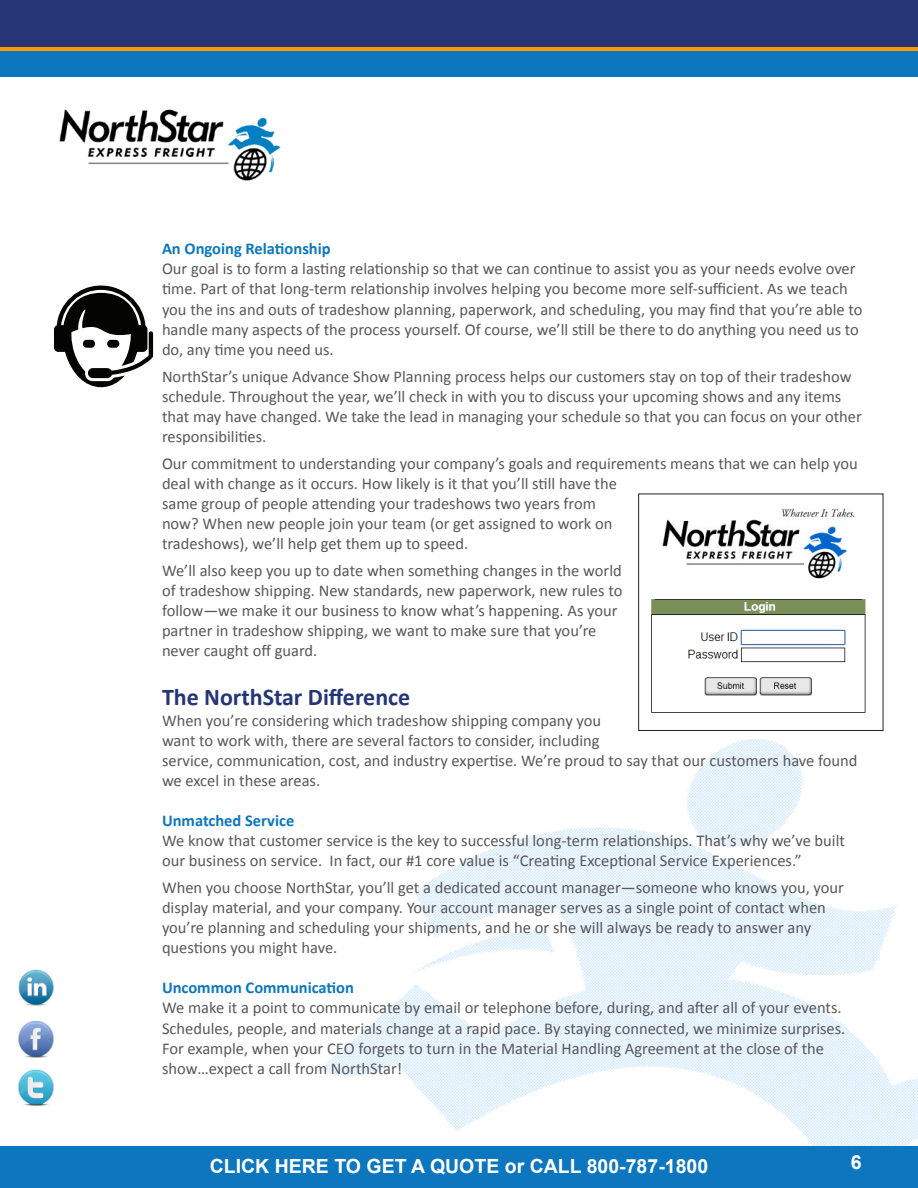
<style>
.page{position:relative;width:918px;height:1188px;background:#fff}
.page>*{position:absolute;margin:0;border:0;box-sizing:border-box;transform-origin:0 0}
.Head{font:700 24px "Calibri";color:#253576}
.t1{font:700 19.5px "Arial";color:#fff}
.Text{font:16.5px/20.1px "Calibri";color:#57585a}
.Subhead{font:700 16.5px "Calibri";color:#0c77be}
</style>
<div class="page">
<svg style="left:0;top:46px;width:918px;height:6px;background:#b28233"></svg>
<div style="left:0;top:52px;width:918px;height:25px;background:#0c77be"></div>
<div style="left:0;top:0;width:918px;height:46px;background:#253576"></div>
<img style="left:300px;top:704px;width:618px;height:443px">
<div style="left:0;top:1147px;width:918px;height:41px;background:#0c77be"></div>
<img style="left:59px;top:109px;width:222px;height:72px">
<img style="left:18px;top:1021px;width:36px;height:37px">
<img style="left:18px;top:969px;width:36px;height:37px">
<img style="left:18px;top:1069px;width:36px;height:37px">
<svg style="left:54px;top:286px;width:99px;height:101px"></svg>
<img style="left:640px;top:508px;width:241px;height:221px">
<div style="left:638px;top:494px;width:245px;height:237px;border:1px solid #231f20"></div>
<p class="Subhead" style="left:162px;top:238px;width:170px">An Ongoing Relationship</p>
<p class="Text" style="left:162px;top:259px;width:702px">Our goal is to form a lasting relationship so that we can continue to assist you as your needs evolve over time. Part of that long-term relationship involves helping you become more self-sufficient. As we teach you the ins and outs of tradeshow planning, paperwork, and scheduling, you may find that you’re able to handle many aspects of the process yourself. Of course, we’ll still be there to do anything you need us to do, any time you need us.</p>
<p class="Text" style="left:162px;top:366px;width:701px">NorthStar’s unique Advance Show Planning process helps our customers stay on top of their tradeshow schedule. Throughout the year, we’ll check in with you to discuss your upcoming shows and any items that may have changed. We take the lead in managing your schedule so that you can focus on your other responsibilities.</p>
<p class="Text" style="left:162px;top:453px;width:697px">Our commitment to understanding your company’s goals and requirements means that we can help you deal with change as it occurs. How likely is it that you’ll still have the<br>same group of people attending your tradeshows two years from<br>now? When new people join your team (or get assigned to work on<br>tradeshows), we’ll help get them up to speed.</p>
<p class="Text" style="left:162px;top:561px;width:462px">We’ll also keep you up to date when something changes in the world of tradeshow shipping. New standards, new paperwork, new rules to follow—we make it our business to know what’s happening. As your partner in tradeshow shipping, we want to make sure that you’re never caught off guard.</p>
<p class="Head" style="left:162px;top:682px;width:250px">The NorthStar Difference</p>
<p class="Text" style="left:162px;top:710px;width:697px">When you’re considering which tradeshow shipping company you<br>want to work with, there are several factors to consider, including<br>service, communication, cost, and industry expertise. We’re proud to say that our customers have found we excel in these areas.</p>
<p class="Subhead" style="left:162px;top:810px;width:134px">Unmatched Service</p>
<p class="Text" style="left:162px;top:831px;width:685px">We know that customer service is the key to successful long-term relationships. That’s why we’ve built our business on service. In fact, our #1 core value is “Creating Exceptional Service Experiences.”</p>
<p class="Text" style="left:162px;top:878px;width:683px">When you choose NorthStar, you’ll get a dedicated account manager—someone who knows you, your display material, and your company. Your account manager serves as a single point of contact when you’re planning and scheduling your shipments, and he or she will always be ready to answer any questions you might have.</p>
<p class="Subhead" style="left:162px;top:977px;width:194px">Uncommon Communication</p>
<p class="Text" style="left:162px;top:998px;width:685px">We make it a point to communicate by email or telephone before, during, and after all of your events.<br>Schedules, people, and materials change at a rapid pace. By staying connected, we minimize surprises.<br>For example, when your CEO forgets to turn in the Material Handling Agreement at the close of the show…expect a call from NorthStar!</p>
<p class="t1" style="left:210px;top:1153px;width:500px">CLICK HERE TO GET A QUOTE or CALL 800-787-1800</p>
<p class="t1" style="left:851px;top:1149px;width:12px">6</p>
</div>
